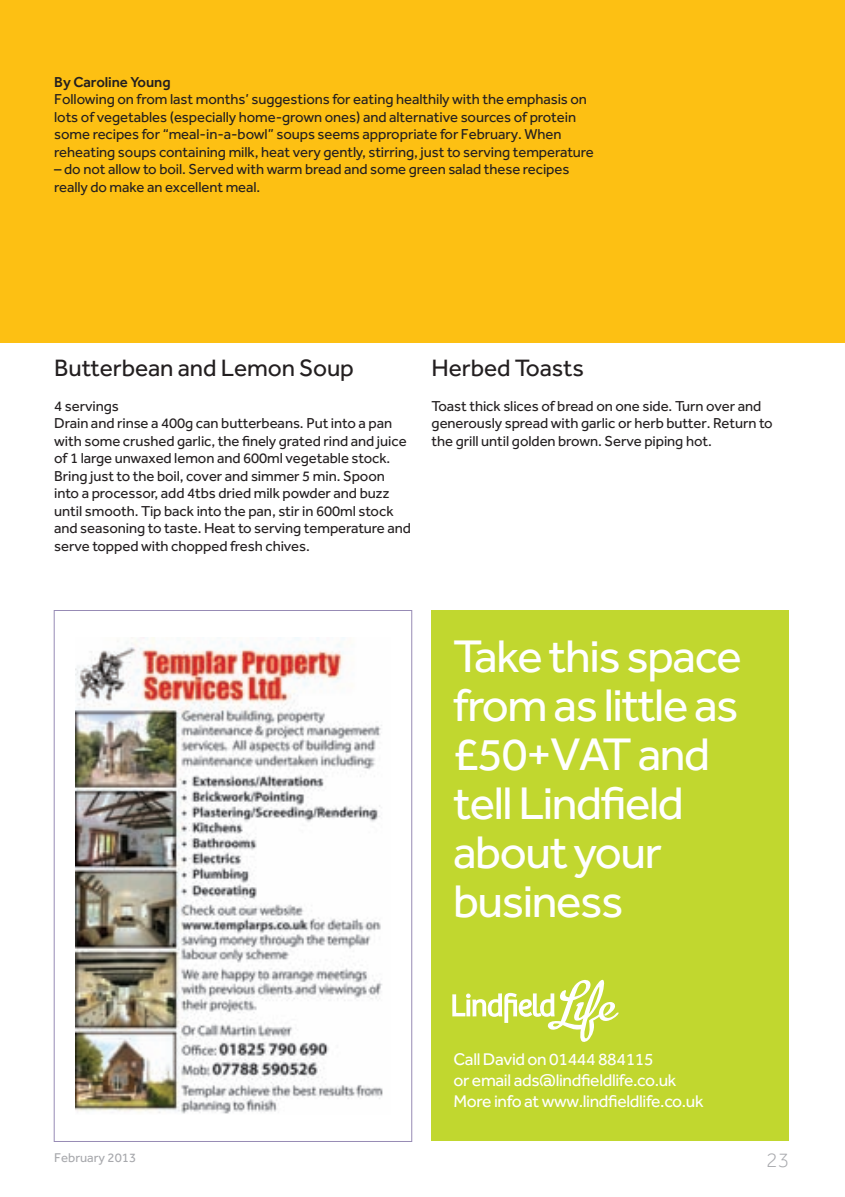
<style>
.page{position:relative;width:845px;height:1197px;background:#fff}
.page>*{position:absolute;margin:0;border:0;box-sizing:border-box;transform-origin:0 0}
.t1{font:47.25px/49px "Effra";letter-spacing:-.03em;color:#fff}
.t2{font:24.5px "Effra";letter-spacing:-.005em;color:#231f20}
.t3{font:300 21px "Effra";color:#a8a9ad}
.t4{font:17.5px/21px "Effra";letter-spacing:-.02em;color:#fff}
.t5{font:14.88px/17.5px "Effra";letter-spacing:-.005em;color:#231f20}
.t6{font:500 14.88px "Effra";letter-spacing:-.005em;color:#231f20}
.t7{font:13.12px "Effra";color:#a8a9ad}
</style>
<div class="page">
<img style="left:75px;top:637px;width:308px;height:477px">
<div style="left:0;top:0;width:844px;height:342px;background:#fdc013"></div>
<div style="left:431px;top:610px;width:357px;height:531px;background:#c1d72f"></div>
<svg style="left:452px;top:979px;width:166px;height:63px"></svg>
<p class="t6" style="left:54px;top:73px;width:118px">By Caroline Young</p>
<p class="t5" style="left:54px;top:90px;width:541px">Following on from last months’ suggestions for eating healthily with the emphasis on lots of vegetables (especially home-grown ones) and alternative sources of protein some recipes for “meal-in-a-bowl” soups seems appropriate for February. When reheating soups containing milk, heat very gently, stirring, just to serving temperature</p>
<p class="t5" style="left:54px;top:160px;width:516px">– do not allow to boil. Served with warm bread and some green salad these recipes really do make an excellent meal.</p>
<h2 class="t2" style="left:54px;top:353px;width:301px">Butterbean and Lemon Soup</h2>
<p class="t5" style="left:54px;top:397px;width:358px">4 servings<br>Drain and rinse a 400g can butterbeans. Put into a pan with some crushed garlic, the finely grated rind and juice of 1 large unwaxed lemon and 600ml vegetable stock.<br>Bring just to the boil, cover and simmer 5 min. Spoon into a processor, add 4tbs dried milk powder and buzz until smooth. Tip back into the pan, stir in 600ml stock and seasoning to taste. Heat to serving temperature and serve topped with chopped fresh chives.</p>
<h2 class="t2" style="left:431px;top:353px;width:154px">Herbed Toasts</h2>
<p class="t5" style="left:431px;top:397px;width:342px">Toast thick slices of bread on one side. Turn over and generously spread with garlic or herb butter. Return to the grill until golden brown. Serve piping hot.</p>
<h1 class="t1" style="left:453px;top:631px;width:290px">Take this space from as little as £50+VAT and tell Lindfield about your business</h1>
<p class="t4" style="left:453px;top:1048px;width:251px">Call David on 01444 884115<br>or email ads@lindfieldlife.co.uk<br>More info at www.lindfieldlife.co.uk</p>
<p class="t7" style="left:54px;top:1149px;width:83px">February 2013</p>
<h3 class="t3" style="left:765px;top:1148px;width:24px">23</h3>
</div>
